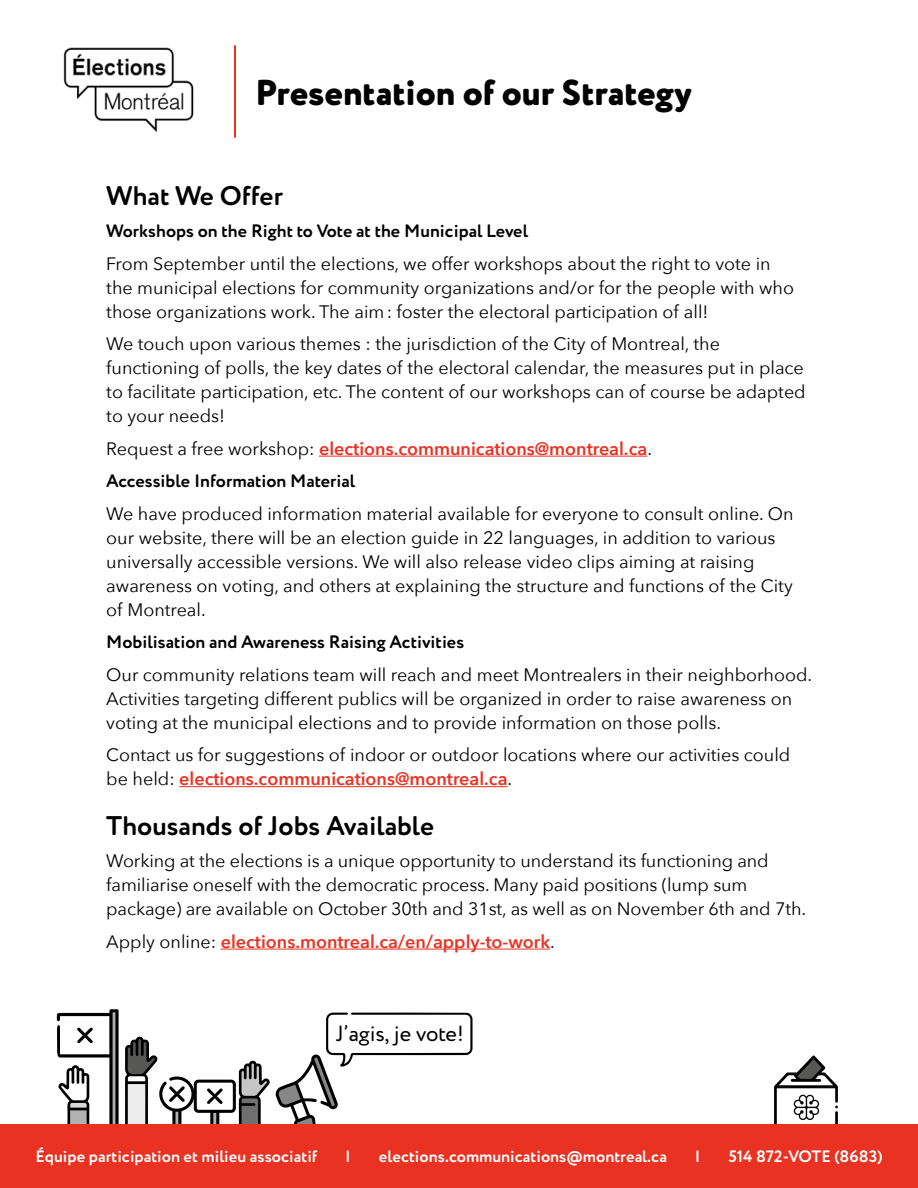
<style>
.page{position:relative;width:918px;height:1188px;background:#fff}
.page>*{position:absolute;margin:0;border:0;box-sizing:border-box;transform-origin:0 0}
.t1{font:800 36px "Circe Rounded";color:#000}
.t2{font:700 27px "Circe Rounded";color:#000}
.t3{font:22.05px "Circe Rounded";color:#000}
.t4{font:18px/24px "Avenir Next";color:#000}
.t5{font:700 18px "Circe Rounded";color:#000}
.t6{font:600 18px "Avenir Next";color:#ea3223}
.t7{font:700 16.5px "Circe Rounded";color:#fff}
.s1{font-weight:400;color:#000}
.s2{font-weight:600;color:#ea3223}
</style>
<div class="page">
<svg style="left:774px;top:1056px;width:64px;height:68px"></svg>
<svg style="left:56px;top:1009px;width:417px;height:115px"></svg>
<img style="left:64px;top:47px;width:130px;height:86px">
<div style="left:234px;top:45px;width:2px;height:93px;border:1px solid #ea3223"></div>
<div style="left:0;top:1124px;width:918px;height:64px;background:#ea3223"></div>
<hr style="left:319px;top:456px;width:328px;height:1px;background:#ea3223">
<hr style="left:179px;top:786px;width:329px;height:1px;background:#ea3223">
<hr style="left:221px;top:949px;width:329px;height:1px;background:#ea3223">
<h1 class="t1" style="left:255px;top:71px;width:439px">Presentation of our Strategy</h1>
<h2 class="t2" style="left:106px;top:179px;width:178px">What We Offer</h2>
<p class="t5" style="left:106px;top:220px;width:423px">Workshops on the Right to Vote at the Municipal Level</p>
<p class="t4" style="left:106px;top:251px;width:689px">From September until the elections, we offer workshops about the right to vote in the municipal elections for community organizations and/or for the people with who those organizations work. The aim: foster the electoral participation of all!</p>
<p class="t4" style="left:106px;top:331px;width:701px">We touch upon various themes : the jurisdiction of the City of Montreal, the functioning of polls, the key dates of the electoral calendar, the measures put in place to facilitate participation, etc. The content of our workshops can of course be adapted to your needs!</p>
<p class="t6" style="left:106px;top:433px;width:547px"><span class="s1">Request a free workshop:</span> elections.communications@montreal.ca<span class="s1">.</span></p>
<p class="t5" style="left:106px;top:470px;width:250px">Accessible Information Material</p>
<p class="t4" style="left:106px;top:501px;width:689px">We have produced information material available for everyone to consult online. On our website, there will be an election guide in 22 languages, in addition to various universally accessible versions. We will also release video clips aiming at raising awareness on voting, and others at explaining the structure and functions of the City of Montreal.</p>
<p class="t5" style="left:106px;top:631px;width:359px">Mobilisation and Awareness Raising Activities</p>
<p class="t4" style="left:106px;top:662px;width:707px">Our community relations team will reach and meet Montrealers in their neighborhood.<br>Activities targeting different publics will be organized in order to raise awareness on voting at the municipal elections and to provide information on those polls.</p>
<p class="t4" style="left:106px;top:742px;width:686px">Contact us for suggestions of indoor or outdoor locations where our activities could be held: <span class="s2">elections.communications@montreal.ca</span>.</p>
<h2 class="t2" style="left:106px;top:809px;width:329px">Thousands of Jobs Available</h2>
<p class="t4" style="left:106px;top:848px;width:701px">Working at the elections is a unique opportunity to understand its functioning and familiarise oneself with the democratic process. Many paid positions (lump sum package) are available on October 30th and 31st, as well as on November 6th and 7th.</p>
<p class="t6" style="left:106px;top:926px;width:450px"><span class="s1">Apply online:</span> elections.montreal.ca/en/apply-to-work<span class="s1">.</span></p>
<p class="t3" style="left:336px;top:1021px;width:130px">J’agis, je vote!</p>
<p class="t7" style="left:35px;top:1147px;width:283px">Équipe participation et milieu associatif</p>
<p class="t7" style="left:345px;top:1147px;width:7px">|</p>
<p class="t7" style="left:379px;top:1147px;width:290px">elections.communications@montreal.ca</p>
<p class="t7" style="left:695px;top:1147px;width:7px">|</p>
<p class="t7" style="left:729px;top:1147px;width:156px">514 872-VOTE (8683)</p>
</div>
